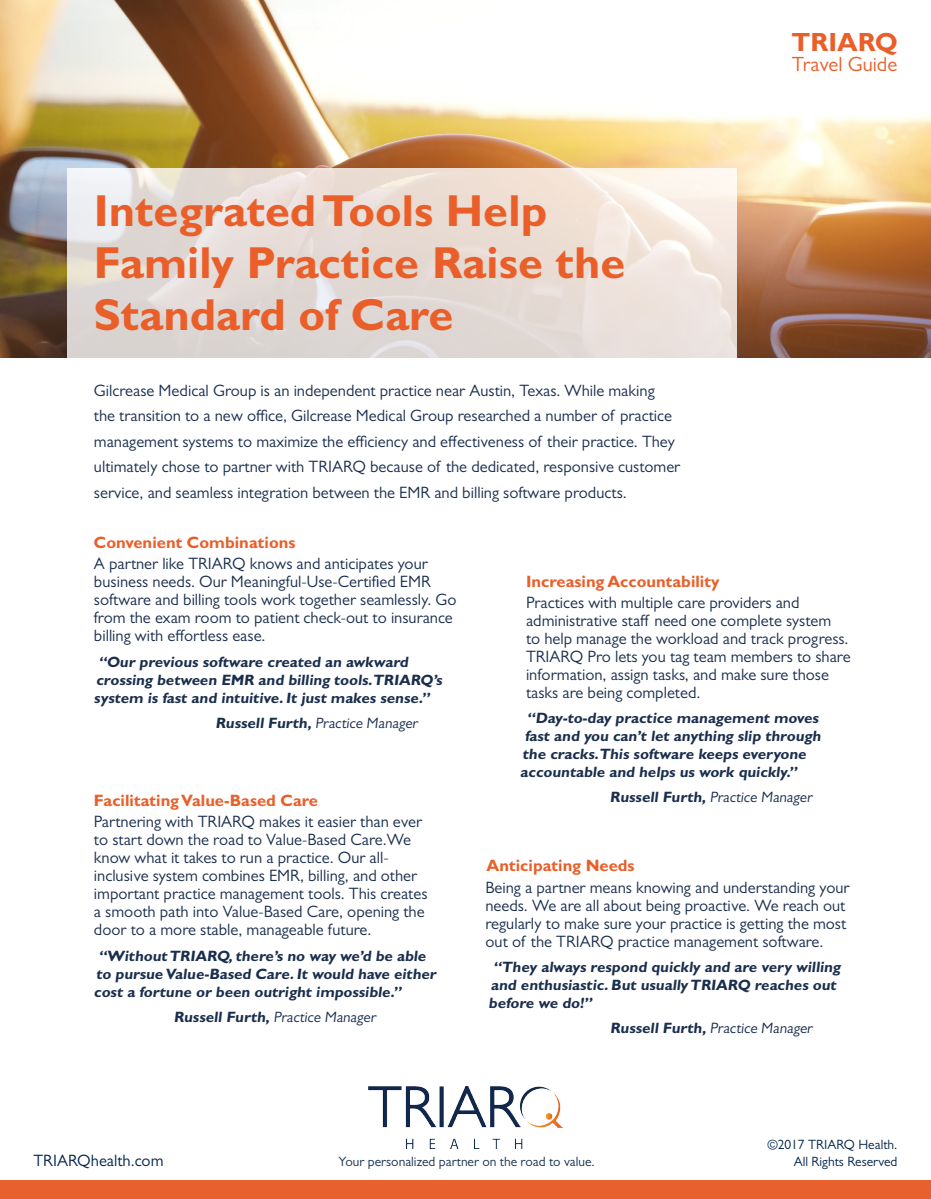
<style>
.page{position:relative;width:931px;height:1199px;background:#fff}
.page>*{position:absolute;margin:0;border:0;box-sizing:border-box;transform-origin:0 0}
.t1{font:700 45px/51.8px "Gill Sans MT Pro";color:#ea5f29}
.t2{font:700 26.4px "Gill Sans MT Pro";color:#ea5f29}
.t3{font:20.7px "Gill Sans MT Pro";color:#ea5f29}
.t4{font:16.5px/18px "Gill Sans MT Pro";color:#1a2e4d}
.t5{font:700 16.5px "Gill Sans MT Pro";color:#ea5f29}
.t6{font:16.5px "Gill Sans MT Pro";color:#02254b}
.t7{font:700 15px/18px "Gill Sans MT Pro";color:#1a2e4d}
.t8{font:15px "Gill Sans MT Pro";color:#1a2e4d}
.t9{font:13.5px "Gill Sans MT Pro";color:#19314d}
.t10{font:13.5px "Gill Sans MT Pro";color:#02254b}
.s1{font-weight:700}
</style>
<div class="page">
<img style="left:0;top:0;width:931px;height:357px">
<img style="left:369px;top:1086px;width:193px;height:62px">
<svg style="left:67px;top:168px;width:670px;height:189px;background:#e7ded8"></svg>
<div style="left:0;top:1180px;width:931px;height:19px;background:#e8602e"></div>
<div style="left:782px;top:23px;width:126px;height:59px;background:#fff"></div>
<p class="t1" style="left:94px;top:184px;width:455px">Integrated Tools Help</p>
<p class="t1" style="left:94px;top:236px;width:534px">Family Practice Raise the<br>Standard of Care</p>
<p class="t4" style="left:94px;top:377px;width:588px;line-height:25.5px">Gilcrease Medical Group is an independent practice near Austin, Texas. While making<br>the transition to a new office, Gilcrease Medical Group researched a number of practice management systems to maximize the efficiency and effectiveness of their practice. They ultimately chose to partner with TRIARQ because of the dedicated, responsive customer service, and seamless integration between the EMR and billing software products.</p>
<p class="t2" style="left:792px;top:26px;width:107px">TRIARQ</p>
<p class="t3" style="left:792px;top:52px;width:107px">Travel Guide</p>
<p class="t5" style="left:94px;top:532px;width:203px">Convenient Combinations</p>
<p class="t4" style="left:94px;top:555px;width:364px">A partner like TRIARQ knows and anticipates your business needs. Our Meaningful-Use-Certified EMR software and billing tools work together seamlessly. Go from the exam room to patient check-out to insurance billing with effortless ease.</p>
<p class="t7" style="left:94px;top:652px;width:352px">“Our previous software created an awkward crossing between EMR and billing tools.TRIARQ’s system is fast and intuitive.It just makes sense.”</p>
<p class="t8" style="left:215px;top:714px;width:206px"><span class="s1">Russell Furth,</span> Practice Manager</p>
<p class="t5" style="left:526px;top:571px;width:195px">Increasing Accountability</p>
<p class="t4" style="left:526px;top:593px;width:326px">Practices with multiple care providers and administrative staff need one complete system<br>to help manage the workload and track progress.<br>TRIARQ Pro lets you tag team members to share information, assign tasks, and make sure those tasks are being completed.</p>
<p class="t7" style="left:520px;top:709px;width:304px;text-indent:7px">“Day-to-day practice management moves fast and you can’t let anything slip through the cracks.This software keeps everyone accountable and helps us work quickly.”</p>
<p class="t5" style="left:94px;top:790px;width:226px">Facilitating Value-Based Care</p>
<p class="t8" style="left:610px;top:789px;width:206px"><span class="s1">Russell Furth,</span> Practice Manager</p>
<p class="t4" style="left:94px;top:813px;width:335px">Partnering with TRIARQ makes it easier than ever to start down the road to Value-Based Care.We know what it takes to run a practice. Our all&shy;inclusive system combines EMR, billing, and other important practice management tools. This creates a smooth path into Value-Based Care, opening the door to a more stable, manageable future.</p>
<p class="t7" style="left:94px;top:946px;width:346px">“Without TRIARQ,there’s no way we’d be able to pursue Value-Based Care.It would have either cost a fortune or been outright impossible.”</p>
<p class="t8" style="left:174px;top:1008px;width:206px"><span class="s1">Russell Furth,</span> Practice Manager</p>
<p class="t5" style="left:486px;top:855px;width:150px">Anticipating Needs</p>
<p class="t4" style="left:486px;top:878px;width:365px">Being a partner means knowing and understanding your needs. We are all about being proactive. We reach out regularly to make sure your practice is getting the most out of the TRIARQ practice management software.</p>
<p class="t7" style="left:489px;top:957px;width:356px">“They always respond quickly and are very willing and enthusiastic.But usually TRIARQ reaches out before we do!”</p>
<p class="t8" style="left:610px;top:1019px;width:206px"><span class="s1">Russell Furth,</span> Practice Manager</p>
<p class="t6" style="left:33px;top:1150px;width:131px">TRIARQhealth.com</p>
<p class="t9" style="left:339px;top:1153px;width:258px">Your personalized partner on the road to value.</p>
<p class="t10" style="left:767px;top:1137px;width:132px">©2017 TRIARQ Health.</p>
<p class="t10" style="left:794px;top:1153px;width:105px">All Rights Reserved</p>
</div>
